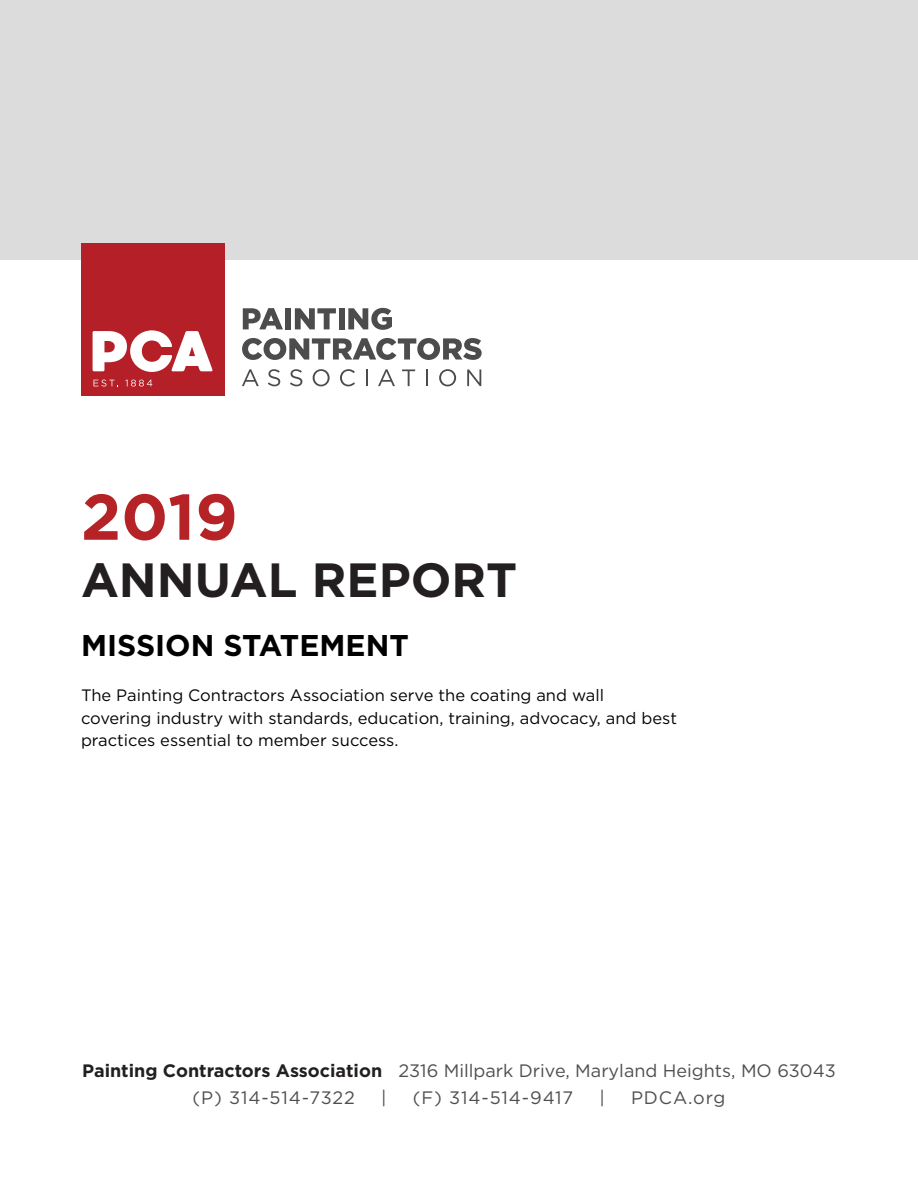
<style>
.page{position:relative;width:918px;height:1188px;background:#fff}
.page>*{position:absolute;margin:0;border:0;box-sizing:border-box;transform-origin:0 0}
.t1{font:700 64.5px "Gotham";color:#b62327}
.t2{font:700 48px "Gotham";color:#231f20}
.t3{font:700 30px "Gotham";color:#000}
.t4{font:18px "Gotham";color:#4f4f4f}
.t5{font:18px "Gotham";letter-spacing:.05em;color:#4f4f4f}
.t6{font:16.5px/22.5px "Gotham";color:#040503}
.s1{font-weight:700;color:#231f20}
</style>
<div class="page">
<div style="left:0;top:0;width:918px;height:259px;background:#dcdcdc"></div>
<div style="left:81px;top:243px;width:143px;height:152px;background:#b51f27"></div>
<svg style="left:93px;top:330px;width:120px;height:42px"></svg>
<svg style="left:243px;top:308px;width:40px;height:21px"></svg>
<div style="left:285px;top:308px;width:6px;height:21px;background:#4d4c4c"></div>
<svg style="left:295px;top:308px;width:41px;height:21px"></svg>
<div style="left:339px;top:308px;width:5px;height:21px;background:#4d4c4c"></div>
<svg style="left:348px;top:308px;width:44px;height:22px"></svg>
<svg style="left:242px;top:338px;width:240px;height:22px"></svg>
<svg style="left:242px;top:369px;width:17px;height:17px"></svg>
<svg style="left:268px;top:369px;width:12px;height:17px"></svg>
<svg style="left:290px;top:369px;width:12px;height:17px"></svg>
<svg style="left:313px;top:369px;width:17px;height:17px"></svg>
<svg style="left:340px;top:369px;width:15px;height:17px"></svg>
<svg style="left:366px;top:369px;width:1px;height:17px"></svg>
<svg style="left:378px;top:369px;width:17px;height:17px"></svg>
<svg style="left:402px;top:369px;width:13px;height:17px"></svg>
<svg style="left:426px;top:369px;width:2px;height:17px"></svg>
<svg style="left:439px;top:369px;width:17px;height:17px"></svg>
<svg style="left:467px;top:369px;width:14px;height:17px"></svg>
<svg style="left:94px;top:380px;width:24px;height:7px"></svg>
<svg style="left:125px;top:380px;width:27px;height:7px"></svg>
<p class="t1" style="left:81px;top:474px;width:158px">2019</p>
<p class="t2" style="left:81px;top:549px;width:438px">ANNUAL REPORT</p>
<p class="t3" style="left:81px;top:626px;width:329px">MISSION STATEMENT</p>
<p class="t6" style="left:81px;top:684px;width:598px">The Painting Contractors Association serve the coating and wall covering industry with standards, education, training, advocacy, and best practices essential to member success.</p>
<p class="t4" style="left:82px;top:1059px;width:755px"><span class="s1">Painting Contractors Association</span> 2316 Millpark Drive, Maryland Heights, MO 63043</p>
<p class="t5" style="left:193px;top:1086px;width:164px">(P) 314-514-7322</p>
<p class="t4" style="left:381px;top:1086px;width:7px">|</p>
<p class="t5" style="left:413px;top:1086px;width:162px">(F) 314-514-9417</p>
<p class="t4" style="left:599px;top:1086px;width:7px">|</p>
<p class="t4" style="left:631px;top:1086px;width:96px">PDCA.org</p>
</div>
